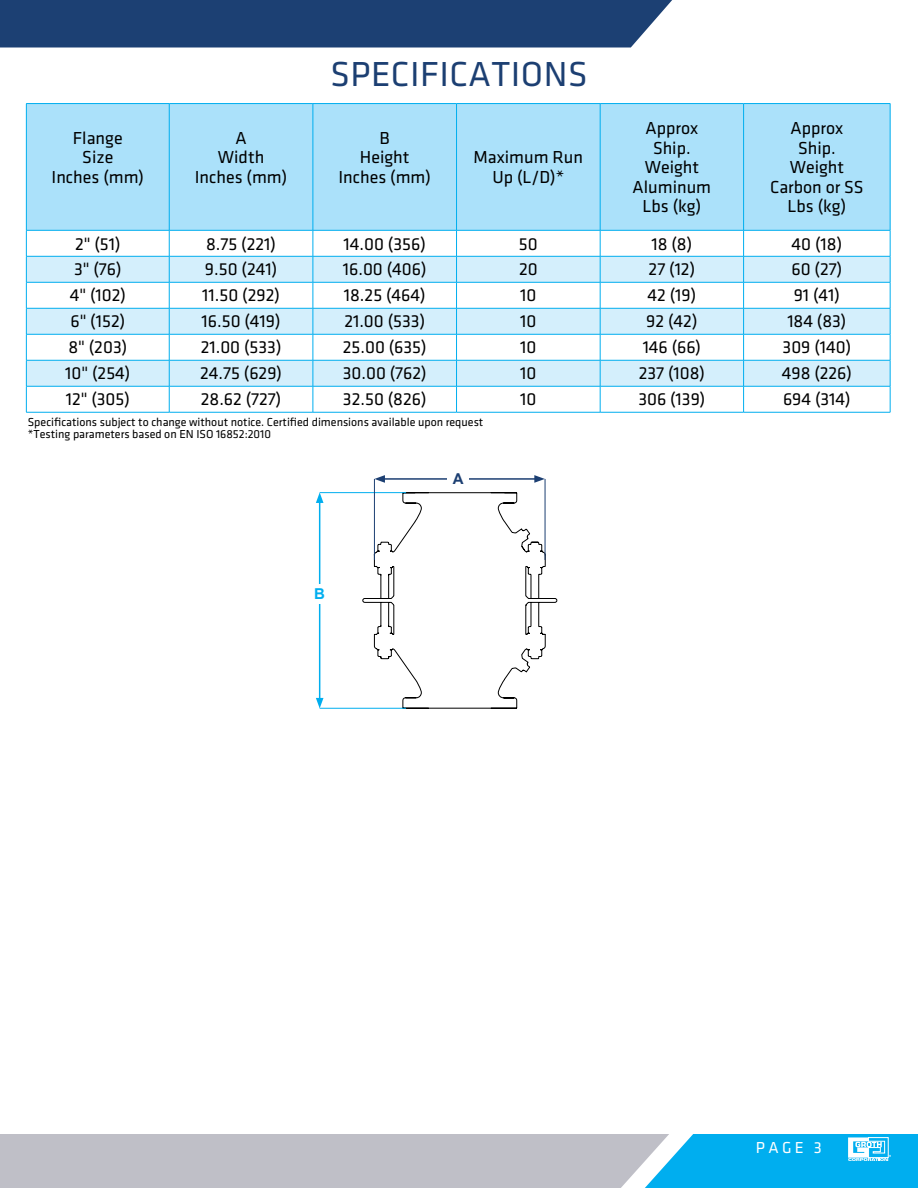
<style>
.page{position:relative;width:918px;height:1188px;background:#fff}
.page>*{position:absolute;margin:0;border:0;box-sizing:border-box;transform-origin:0 0}
.t1{font:36px "Klavika";letter-spacing:.015em;color:#1c3f72}
.t2{font:18px/19.5px "Klavika";color:#000;text-align:center}
.t3{font:16.5px "Klavika";color:#fff}
.t4{font:700 15px "Arial";color:#00aeef}
.t5{font:700 15px "Arial";color:#1c3f72}
.t6{font:12px/12px "Klavika";color:#000}
</style>
<div class="page">
<svg style="left:363px;top:492px;width:194px;height:217px"></svg>
<div style="left:27px;top:104px;width:863px;height:126px;background:#abe1fa"></div>
<svg style="left:27px;top:257px;width:863px;height:129px;fill:#d4effc"></svg>
<hr style="left:26px;top:103px;width:143px;height:1px;background:#00aeef">
<hr style="left:26px;top:104px;width:1px;height:126px;background:#00aeef">
<hr style="left:169px;top:103px;width:144px;height:1px;background:#00aeef">
<hr style="left:169px;top:104px;width:1px;height:126px;background:#00aeef">
<hr style="left:313px;top:103px;width:144px;height:1px;background:#00aeef">
<hr style="left:313px;top:104px;width:1px;height:126px;background:#00aeef">
<hr style="left:457px;top:103px;width:143px;height:1px;background:#00aeef">
<hr style="left:456px;top:104px;width:1px;height:126px;background:#00aeef">
<hr style="left:600px;top:103px;width:144px;height:1px;background:#00aeef">
<hr style="left:600px;top:104px;width:1px;height:126px;background:#00aeef">
<hr style="left:744px;top:103px;width:146px;height:1px;background:#00aeef">
<hr style="left:743px;top:104px;width:1px;height:126px;background:#00aeef">
<hr style="left:890px;top:104px;width:1px;height:126px;background:#00aeef">
<hr style="left:26px;top:230px;width:143px;height:1px;background:#00aeef">
<hr style="left:169px;top:230px;width:144px;height:1px;background:#00aeef">
<hr style="left:313px;top:230px;width:144px;height:1px;background:#00aeef">
<hr style="left:457px;top:230px;width:143px;height:1px;background:#00aeef">
<hr style="left:600px;top:230px;width:144px;height:1px;background:#00aeef">
<hr style="left:744px;top:230px;width:146px;height:1px;background:#00aeef">
<hr style="left:26px;top:256px;width:143px;height:1px;background:#00aeef">
<hr style="left:169px;top:256px;width:144px;height:1px;background:#00aeef">
<hr style="left:313px;top:256px;width:144px;height:1px;background:#00aeef">
<hr style="left:457px;top:256px;width:143px;height:1px;background:#00aeef">
<hr style="left:600px;top:256px;width:144px;height:1px;background:#00aeef">
<hr style="left:744px;top:256px;width:146px;height:1px;background:#00aeef">
<hr style="left:26px;top:282px;width:143px;height:1px;background:#00aeef">
<hr style="left:169px;top:282px;width:144px;height:1px;background:#00aeef">
<hr style="left:313px;top:282px;width:144px;height:1px;background:#00aeef">
<hr style="left:457px;top:282px;width:143px;height:1px;background:#00aeef">
<hr style="left:600px;top:282px;width:144px;height:1px;background:#00aeef">
<hr style="left:744px;top:282px;width:146px;height:1px;background:#00aeef">
<hr style="left:26px;top:308px;width:143px;height:1px;background:#00aeef">
<hr style="left:169px;top:308px;width:144px;height:1px;background:#00aeef">
<hr style="left:313px;top:308px;width:144px;height:1px;background:#00aeef">
<hr style="left:457px;top:308px;width:143px;height:1px;background:#00aeef">
<hr style="left:600px;top:308px;width:144px;height:1px;background:#00aeef">
<hr style="left:744px;top:308px;width:146px;height:1px;background:#00aeef">
<hr style="left:26px;top:334px;width:143px;height:1px;background:#00aeef">
<hr style="left:169px;top:334px;width:144px;height:1px;background:#00aeef">
<hr style="left:313px;top:334px;width:144px;height:1px;background:#00aeef">
<hr style="left:457px;top:334px;width:143px;height:1px;background:#00aeef">
<hr style="left:600px;top:334px;width:144px;height:1px;background:#00aeef">
<hr style="left:744px;top:334px;width:146px;height:1px;background:#00aeef">
<hr style="left:26px;top:360px;width:143px;height:1px;background:#00aeef">
<hr style="left:169px;top:360px;width:144px;height:1px;background:#00aeef">
<hr style="left:313px;top:360px;width:144px;height:1px;background:#00aeef">
<hr style="left:457px;top:360px;width:143px;height:1px;background:#00aeef">
<hr style="left:600px;top:360px;width:144px;height:1px;background:#00aeef">
<hr style="left:744px;top:360px;width:146px;height:1px;background:#00aeef">
<hr style="left:26px;top:386px;width:143px;height:1px;background:#00aeef">
<svg style="left:26px;top:230px;width:1px;height:182px"></svg>
<hr style="left:169px;top:386px;width:144px;height:1px;background:#00aeef">
<svg style="left:169px;top:230px;width:1px;height:182px"></svg>
<hr style="left:313px;top:386px;width:144px;height:1px;background:#00aeef">
<svg style="left:313px;top:230px;width:1px;height:182px"></svg>
<hr style="left:457px;top:386px;width:143px;height:1px;background:#00aeef">
<svg style="left:456px;top:230px;width:1px;height:182px"></svg>
<hr style="left:600px;top:386px;width:144px;height:1px;background:#00aeef">
<svg style="left:600px;top:230px;width:1px;height:182px"></svg>
<hr style="left:744px;top:386px;width:146px;height:1px;background:#00aeef">
<svg style="left:743px;top:230px;width:1px;height:182px"></svg>
<svg style="left:890px;top:230px;width:1px;height:182px"></svg>
<hr style="left:26px;top:412px;width:143px;height:1px;background:#00aeef">
<hr style="left:169px;top:412px;width:144px;height:1px;background:#00aeef">
<hr style="left:313px;top:412px;width:144px;height:1px;background:#00aeef">
<hr style="left:457px;top:412px;width:143px;height:1px;background:#00aeef">
<hr style="left:600px;top:412px;width:144px;height:1px;background:#00aeef">
<hr style="left:744px;top:412px;width:146px;height:1px;background:#00aeef">
<div style="left:0;top:0;width:672px;height:47px;background:#1c4073"></div>
<hr style="left:545px;top:479px;width:1px;height:81px;background:#1c3f72">
<hr style="left:319px;top:501px;width:1px;height:199px;background:#00aeef">
<svg style="left:316px;top:492px;width:8px;height:11px"></svg>
<svg style="left:316px;top:698px;width:8px;height:10px"></svg>
<hr style="left:320px;top:492px;width:86px;height:1px;background:#00aeef">
<div style="left:309px;top:584px;width:22px;height:20px;background:#fff"></div>
<hr style="left:383px;top:478px;width:154px;height:2px;background:#1c3f72">
<svg style="left:534px;top:475px;width:11px;height:8px"></svg>
<svg style="left:374px;top:475px;width:11px;height:8px"></svg>
<div style="left:447px;top:469px;width:22px;height:20px;background:#fff"></div>
<svg style="left:0;top:1134px;width:918px;height:54px;background:#90bdd3"></svg>
<hr style="left:374px;top:479px;width:1px;height:81px;background:#1c3f72">
<hr style="left:320px;top:708px;width:86px;height:1px;background:#00aeef">
<h1 class="t1" style="left:331px;top:56px;width:258px">SPECIFICATIONS</h1>
<p class="t2" style="left:52px;top:128px;width:94px">Flange<br>Size<br>Inches (mm)</p>
<p class="t2" style="left:195px;top:128px;width:94px">A<br>Width<br>Inches (mm)</p>
<p class="t2" style="left:338px;top:128px;width:94px">B<br>Height<br>Inches (mm)</p>
<p class="t2" style="left:474px;top:148px;width:111px">Maximum Run<br>Up (L/D)*</p>
<p class="t2" style="left:633px;top:119px;width:80px">Approx<br>Ship.<br>Weight<br>Aluminum<br>Lbs (kg)</p>
<p class="t2" style="left:770px;top:119px;width:95px">Approx<br>Ship.<br>Weight<br>Carbon or SS<br>Lbs (kg)</p>
<p class="t2" style="left:75px;top:234px;width:47px">2" (51)</p>
<p class="t2" style="left:206px;top:234px;width:71px">8.75 (221)</p>
<p class="t2" style="left:344px;top:234px;width:84px">14.00 (356)</p>
<p class="t2" style="left:519px;top:234px;width:20px">50</p>
<p class="t2" style="left:652px;top:234px;width:42px">18 (8)</p>
<p class="t2" style="left:792px;top:234px;width:52px">40 (18)</p>
<p class="t2" style="left:74px;top:260px;width:49px">3" (76)</p>
<p class="t2" style="left:205px;top:260px;width:74px">9.50 (241)</p>
<p class="t2" style="left:343px;top:260px;width:85px">16.00 (406)</p>
<p class="t2" style="left:519px;top:260px;width:20px">20</p>
<p class="t2" style="left:649px;top:260px;width:48px">27 (12)</p>
<p class="t2" style="left:792px;top:260px;width:52px">60 (27)</p>
<p class="t2" style="left:70px;top:286px;width:58px">4" (102)</p>
<p class="t2" style="left:202px;top:286px;width:79px">11.50 (292)</p>
<p class="t2" style="left:344px;top:286px;width:83px">18.25 (464)</p>
<p class="t2" style="left:520px;top:286px;width:18px">10</p>
<p class="t2" style="left:648px;top:286px;width:50px">42 (19)</p>
<p class="t2" style="left:794px;top:286px;width:48px">91 (41)</p>
<p class="t2" style="left:70px;top:312px;width:56px">6" (152)</p>
<p class="t2" style="left:202px;top:312px;width:80px">16.50 (419)</p>
<p class="t2" style="left:344px;top:312px;width:82px">21.00 (533)</p>
<p class="t2" style="left:520px;top:312px;width:18px">10</p>
<p class="t2" style="left:646px;top:312px;width:53px">92 (42)</p>
<p class="t2" style="left:787px;top:312px;width:61px">184 (83)</p>
<p class="t2" style="left:68px;top:338px;width:60px">8" (203)</p>
<p class="t2" style="left:201px;top:338px;width:82px">21.00 (533)</p>
<p class="t2" style="left:343px;top:338px;width:85px">25.00 (635)</p>
<p class="t2" style="left:520px;top:338px;width:18px">10</p>
<p class="t2" style="left:643px;top:338px;width:60px">146 (66)</p>
<p class="t2" style="left:783px;top:338px;width:70px">309 (140)</p>
<p class="t2" style="left:65px;top:364px;width:67px">10" (254)</p>
<p class="t2" style="left:200px;top:364px;width:83px">24.75 (629)</p>
<p class="t2" style="left:343px;top:364px;width:85px">30.00 (762)</p>
<p class="t2" style="left:520px;top:364px;width:18px">10</p>
<p class="t2" style="left:639px;top:364px;width:68px">237 (108)</p>
<p class="t2" style="left:782px;top:364px;width:72px">498 (226)</p>
<p class="t2" style="left:66px;top:390px;width:66px">12" (305)</p>
<p class="t2" style="left:201px;top:390px;width:82px">28.62 (727)</p>
<p class="t2" style="left:343px;top:390px;width:85px">32.50 (826)</p>
<p class="t2" style="left:520px;top:390px;width:18px">10</p>
<p class="t2" style="left:638px;top:390px;width:69px">306 (139)</p>
<p class="t2" style="left:783px;top:390px;width:69px">694 (314)</p>
<p class="t6" style="left:28px;top:417px;width:457px">Specifications subject to change without notice. Certified dimensions available upon request *Testing parameters based on EN ISO 16852:2010</p>
<p class="t4" style="left:314px;top:584px;width:12px">B</p>
<p class="t5" style="left:453px;top:469px;width:12px">A</p>
<p class="t3" style="left:756px;top:1139px;width:67px">PAGE 3</p>
</div>
